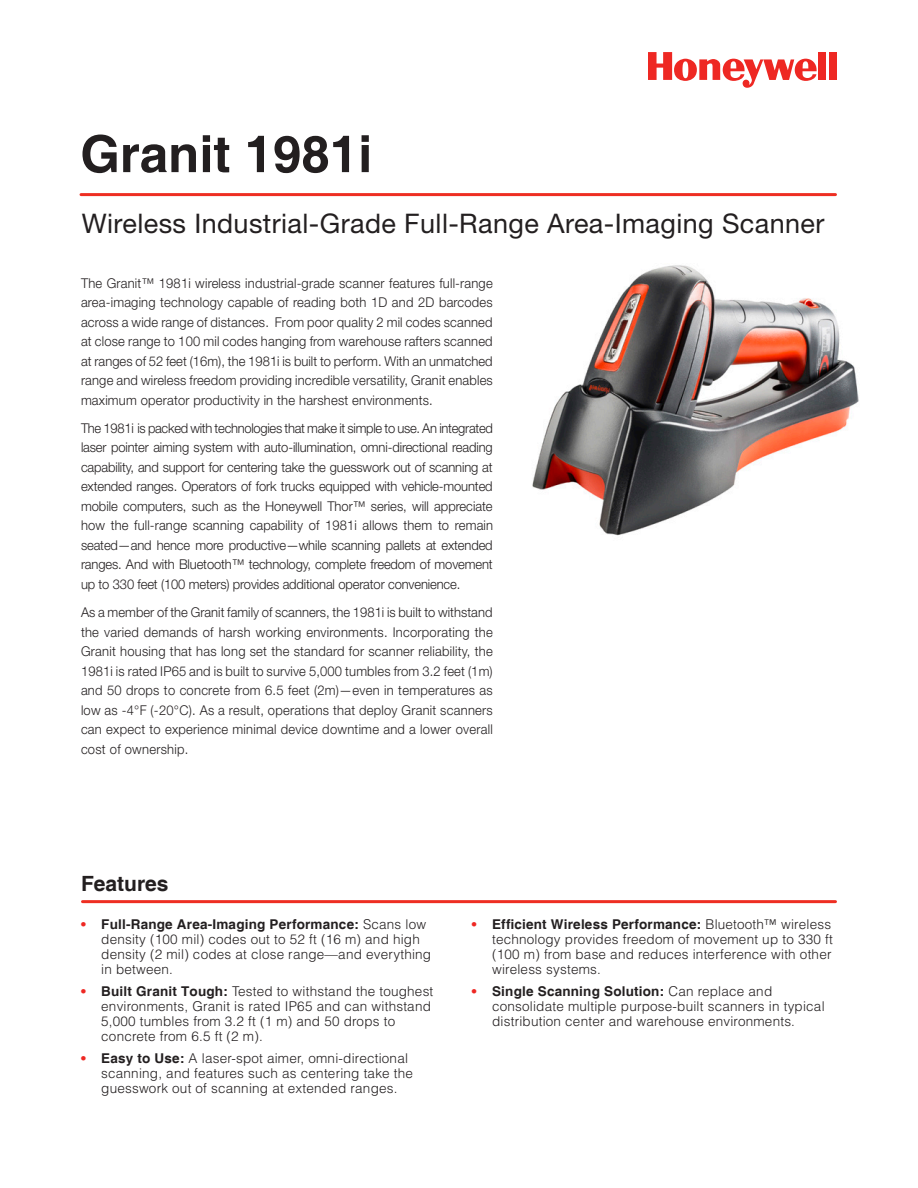
<style>
.page{position:relative;width:918px;height:1188px;background:#fff}
.page>*{position:absolute;margin:0;border:0;box-sizing:border-box;transform-origin:0 0}
.Product_Name_-_Front{font:700 51px "Helvetica";color:#231f20}
.Product_Descriptor{font:27px "Helvetica Neue";letter-spacing:.015em;color:#231f20}
.Overview_and_Feature{font:700 21px "Helvetica";color:#231f20}
.Overview_Body{font:300 13.5px/19.5px "Helvetica Neue";letter-spacing:.015em;color:#231f20;text-align:justify;scale:.96 1}
.t1{font:300 13.5px/15px "Helvetica LT Std";letter-spacing:.015em;color:#231f20}
.s1{font-family:"Helvetica";font-weight:700;color:#ee2823}
.s2{font-family:"Helvetica";font-weight:700}
</style>
<div class="page">
<div style="left:818px;top:52px;width:8px;height:28px;background:#ee2823"></div>
<div style="left:829px;top:52px;width:8px;height:28px;background:#ee2823"></div>
<svg style="left:648px;top:52px;width:169px;height:36px"></svg>
<img style="left:532px;top:265px;width:327px;height:271px">
<hr style="left:81px;top:193px;width:755px;height:3px;background:#ee2e22">
<hr style="left:82px;top:900px;width:754px;height:3px;background:#ee2e22">
<p class="Product_Name_-_Front" style="left:80px;top:123px;width:293px">Granit 1981i</p>
<p class="Product_Descriptor" style="left:82px;top:207px;width:744px">Wireless Industrial-Grade Full-Range Area-Imaging Scanner</p>
<p class="Overview_Body" style="left:81px;top:273px;width:431px">The Granit™ 1981i wireless industrial-grade scanner features full-range area-imaging technology capable of reading both 1D and 2D barcodes across a wide range of distances. From poor quality 2 mil codes scanned at close range to 100 mil codes hanging from warehouse rafters scanned at ranges of 52 feet (16m), the 1981i is built to perform. With an unmatched range and wireless freedom providing incredible versatility, Granit enables maximum operator productivity in the harshest environments.</p>
<p class="Overview_Body" style="left:81px;top:418px;width:431px">The 1981i is packed with technologies that make it simple to use. An integrated laser pointer aiming system with auto-illumination, omni-directional reading capability, and support for centering take the guesswork out of scanning at extended ranges. Operators of fork trucks equipped with vehicle-mounted mobile computers, such as the Honeywell Thor™ series, will appreciate how the full-range scanning capability of 1981i allows them to remain seated—and hence more productive—while scanning pallets at extended ranges. And with Bluetooth™ technology, complete freedom of movement up to 330 feet (100 meters) provides additional operator convenience.</p>
<p class="Overview_Body" style="left:81px;top:602px;width:430px">As a member of the Granit family of scanners, the 1981i is built to withstand the varied demands of harsh working environments. Incorporating the Granit housing that has long set the standard for scanner reliability, the 1981i is rated IP65 and is built to survive 5,000 tumbles from 3.2 feet (1m) and 50 drops to concrete from 6.5 feet (2m)—even in temperatures as low as -4°F (-20°C). As a result, operations that deploy Granit scanners can expect to experience minimal device downtime and a lower overall cost of ownership.</p>
<p class="Overview_and_Feature" style="left:81px;top:871px;width:89px">Features</p>
<p class="t1" style="left:101px;top:917px;width:331px;text-indent:-20px"><span class="s1">•</span> <span class="s2">Full-Range Area-Imaging Performance:</span> Scans low density (100 mil) codes out to 52 ft (16 m) and high density (2 mil) codes at close range—and everything in between.</p>
<p class="t1" style="left:101px;top:984px;width:334px;text-indent:-20px"><span class="s1">•</span> <span class="s2">Built Granit Tough:</span> Tested to withstand the toughest environments, Granit is rated IP65 and can withstand 5,000 tumbles from 3.2 ft (1 m) and 50 drops to concrete from 6.5 ft (2 m).</p>
<p class="t1" style="left:101px;top:1050px;width:313px;text-indent:-20px"><span class="s1">•</span> <span class="s2">Easy to Use:</span> A laser-spot aimer, omni-directional scanning, and features such as centering take the guesswork out of scanning at extended ranges.</p>
<p class="t1" style="left:492px;top:917px;width:342px;text-indent:-20px"><span class="s1">•</span> <span class="s2">Efficient Wireless Performance:</span> Bluetooth™ wireless technology provides freedom of movement up to 330 ft (100 m) from base and reduces interference with other wireless systems.</p>
<p class="t1" style="left:492px;top:984px;width:334px;text-indent:-20px"><span class="s1">•</span> <span class="s2">Single Scanning Solution:</span> Can replace and consolidate multiple purpose-built scanners in typical distribution center and warehouse environments.</p>
</div>
